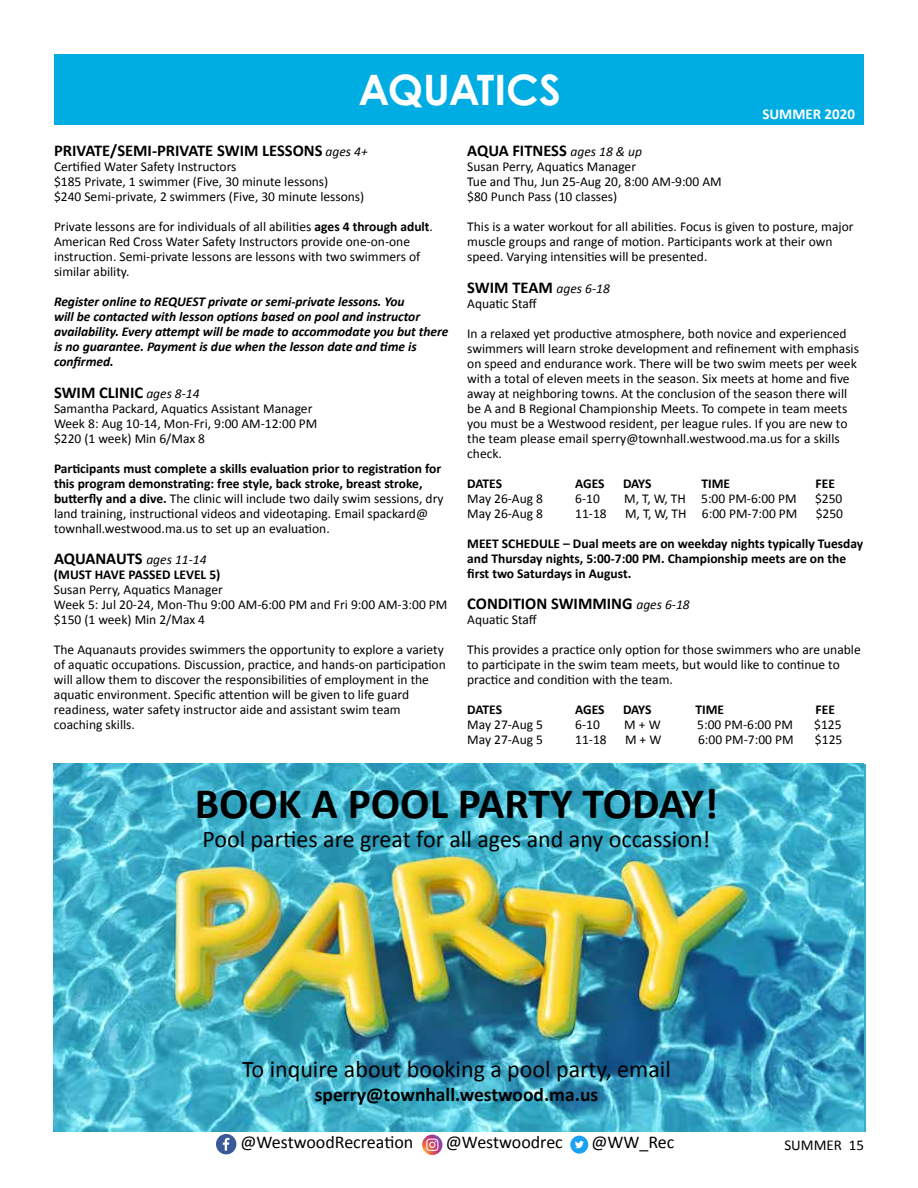
<style>
.page{position:relative;width:918px;height:1188px;background:#fff}
.page>*{position:absolute;margin:0;border:0;box-sizing:border-box;transform-origin:0 0}
.t1{font:700 43.5px "Calibri";color:#000}
.t2{font:700 42px "Century Gothic Pro";color:#fff}
.t3{font:24px "Calibri";color:#000}
.t4{font:700 19.5px "Calibri";color:#000}
.t5{font:18px "Calibri";color:#000}
.t6{font:700 16.5px "Calibri";color:#000}
.t7{font:700 15px "Calibri";color:#fff}
.t8{font:15px "Calibri";color:#000}
.t9{font:13.5px/15px "Calibri";color:#000}
.t10{font:italic 700 13.5px/15px "Calibri";letter-spacing:-.005em;color:#000}
.t11{font:700 13.5px/15px "Calibri";color:#000}
.s1{font-weight:400;font-style:italic;font-size:13.5px}
.s2{font-weight:700}
</style>
<div class="page">
<div style="left:54px;top:55px;width:809px;height:70px;background:#00ade3"></div>
<svg style="left:422px;top:1135px;width:20px;height:20px"></svg>
<div style="left:216px;top:1134px;width:20px;height:20px;background:#3b5998;border-radius:50%"></div>
<svg style="left:223px;top:1138px;width:6px;height:13px"></svg>
<div style="left:570px;top:1136px;width:18px;height:18px;background:#1da1f2;border-radius:50%"></div>
<svg style="left:575px;top:1141px;width:9px;height:7px"></svg>
<img style="left:54px;top:764px;width:809px;height:367px">
<h2 class="t2" style="left:359px;top:64px;width:204px">AQUATICS</h2>
<p class="t6" style="left:54px;top:139px;width:315px">PRIVATE/SEMI-PRIVATE SWIM LESSONS <span class="s1">ages 4+</span></p>
<p class="t9" style="left:54px;top:159px;width:312px">Certified Water Safety Instructors<br>$185 Private, 1 swimmer (Five, 30 minute lessons)<br>$240 Semi-private, 2 swimmers (Five, 30 minute lessons)</p>
<p class="t9" style="left:54px;top:219px;width:381px">Private lessons are for individuals of all abilities <span class="s2">ages 4 through adult</span>.<br>American Red Cross Water Safety Instructors provide one-on-one instruction. Semi-private lessons are lessons with two swimmers of similar ability.</p>
<p class="t10" style="left:54px;top:294px;width:396px">Register online to REQUEST private or semi-private lessons. You<br>will be contacted with lesson options based on pool and instructor availability. Every attempt will be made to accommodate you but there is no guarantee. Payment is due when the lesson date and time is confirmed.</p>
<p class="t6" style="left:54px;top:381px;width:147px">SWIM CLINIC <span class="s1">ages 8-14</span></p>
<p class="t9" style="left:54px;top:401px;width:265px">Samantha Packard, Aquatics Assistant Manager<br>Week 8: Aug 10-14, Mon-Fri, 9:00 AM-12:00 PM $220 (1 week) Min 6/Max 8</p>
<p class="t9" style="left:54px;top:461px;width:391px"><span class="s2">Participants must complete a skills evaluation prior to registration for this program demonstrating: free style, back stroke, breast stroke, butterfly and a dive.</span> The clinic will include two daily swim sessions, dry land training, instructional videos and videotaping. Email spackard@ townhall.westwood.ma.us to set up an evaluation.</p>
<p class="t6" style="left:54px;top:547px;width:154px">AQUANAUTS <span class="s1">ages 11-14</span></p>
<p class="t11" style="left:54px;top:567px;width:168px">(MUST HAVE PASSED LEVEL 5)</p>
<p class="t9" style="left:54px;top:582px;width:395px">Susan Perry, Aquatics Manager<br>Week 5: Jul 20-24, Mon-Thu 9:00 AM-6:00 PM and Fri 9:00 AM-3:00 PM $150 (1 week) Min 2/Max 4</p>
<p class="t9" style="left:54px;top:642px;width:393px">The Aquanauts provides swimmers the opportunity to explore a variety of aquatic occupations. Discussion, practice, and hands-on participation will allow them to discover the responsibilities of employment in the aquatic environment. Specific attention will be given to life guard readiness, water safety instructor aide and assistant swim team coaching skills.</p>
<p class="t7" style="left:762px;top:104px;width:94px">SUMMER 2020</p>
<p class="t6" style="left:467px;top:139px;width:176px">AQUA FITNESS <span class="s1">ages 18 &amp; up</span></p>
<p class="t9" style="left:467px;top:159px;width:256px">Susan Perry, Aquatics Manager<br>Tue and Thu, Jun 25-Aug 20, 8:00 AM-9:00 AM $80 Punch Pass (10 classes)</p>
<p class="t9" style="left:467px;top:219px;width:388px">This is a water workout for all abilities. Focus is given to posture, major muscle groups and range of motion. Participants work at their own speed. Varying intensities will be presented.</p>
<p class="t6" style="left:467px;top:276px;width:144px">SWIM TEAM <span class="s1">ages 6-18</span></p>
<p class="t9" style="left:467px;top:296px;width:71px">Aquatic Staff</p>
<p class="t9" style="left:467px;top:326px;width:393px">In a relaxed yet productive atmosphere, both novice and experienced swimmers will learn stroke development and refinement with emphasis on speed and endurance work. There will be two swim meets per week with a total of eleven meets in the season. Six meets at home and five away at neighboring towns. At the conclusion of the season there will be A and B Regional Championship Meets. To compete in team meets you must be a Westwood resident, per league rules. If you are new to the team please email sperry@townhall.westwood.ma.us for a skills check.</p>
<p class="t11" style="left:467px;top:475px;width:36px">DATES</p>
<p class="t11" style="left:575px;top:475px;width:31px">AGES</p>
<p class="t11" style="left:623px;top:475px;width:30px">DAYS</p>
<p class="t11" style="left:702px;top:475px;width:30px">TIME</p>
<p class="t11" style="left:816px;top:475px;width:21px">FEE</p>
<p class="t9" style="left:467px;top:491px;width:77px">May 26-Aug 8</p>
<p class="t9" style="left:575px;top:491px;width:26px">6-10</p>
<p class="t9" style="left:624px;top:491px;width:174px">M, T, W, TH 5:00 PM-6:00 PM</p>
<p class="t9" style="left:815px;top:491px;width:29px">$250</p>
<p class="t9" style="left:467px;top:505px;width:77px">May 26-Aug 8</p>
<p class="t9" style="left:575px;top:505px;width:33px">11-18</p>
<p class="t9" style="left:625px;top:505px;width:174px">M, T, W, TH 6:00 PM-7:00 PM</p>
<p class="t9" style="left:816px;top:505px;width:29px">$250</p>
<p class="t11" style="left:467px;top:535px;width:398px">MEET SCHEDULE – Dual meets are on weekday nights typically Tuesday and Thursday nights, 5:00-7:00 PM. Championship meets are on the first two Saturdays in August.</p>
<p class="t6" style="left:467px;top:592px;width:224px">CONDITION SWIMMING <span class="s1">ages 6-18</span></p>
<p class="t9" style="left:467px;top:612px;width:71px">Aquatic Staff</p>
<p class="t9" style="left:467px;top:642px;width:395px">This provides a practice only option for those swimmers who are unable to participate in the swim team meets, but would like to continue to practice and condition with the team.</p>
<p class="t11" style="left:467px;top:702px;width:36px">DATES</p>
<p class="t11" style="left:575px;top:702px;width:31px">AGES</p>
<p class="t11" style="left:623px;top:702px;width:30px">DAYS</p>
<p class="t11" style="left:695px;top:702px;width:30px">TIME</p>
<p class="t11" style="left:816px;top:702px;width:21px">FEE</p>
<p class="t9" style="left:467px;top:717px;width:77px">May 27-Aug 5</p>
<p class="t9" style="left:575px;top:717px;width:26px">6-10</p>
<p class="t9" style="left:624px;top:717px;width:38px">M + W</p>
<p class="t9" style="left:697px;top:717px;width:97px">5:00 PM-6:00 PM</p>
<p class="t9" style="left:814px;top:717px;width:29px">$125</p>
<p class="t9" style="left:467px;top:732px;width:77px">May 27-Aug 5</p>
<p class="t9" style="left:575px;top:732px;width:33px">11-18</p>
<p class="t9" style="left:625px;top:732px;width:38px">M + W</p>
<p class="t9" style="left:698px;top:732px;width:97px">6:00 PM-7:00 PM</p>
<p class="t9" style="left:815px;top:732px;width:29px">$125</p>
<h1 class="t1" style="left:195px;top:773px;width:525px">BOOK A POOL PARTY TODAY!</h1>
<h3 class="t3" style="left:203px;top:822px;width:509px">Pool parties are great for all ages and any occassion!</h3>
<h3 class="t3" style="left:242px;top:1053px;width:430px">To inquire about booking a pool party, email</h3>
<h3 class="t4" style="left:315px;top:1080px;width:285px">sperry@townhall.westwood.ma.us</h3>
<h3 class="t5" style="left:240px;top:1129px;width:174px">@WestwoodRecreation</h3>
<h3 class="t5" style="left:446px;top:1129px;width:119px">@Westwoodrec</h3>
<h3 class="t5" style="left:591px;top:1129px;width:85px">@WW_Rec</h3>
<p class="t8" style="left:784px;top:1134px;width:81px">SUMMER 15</p>
</div>
